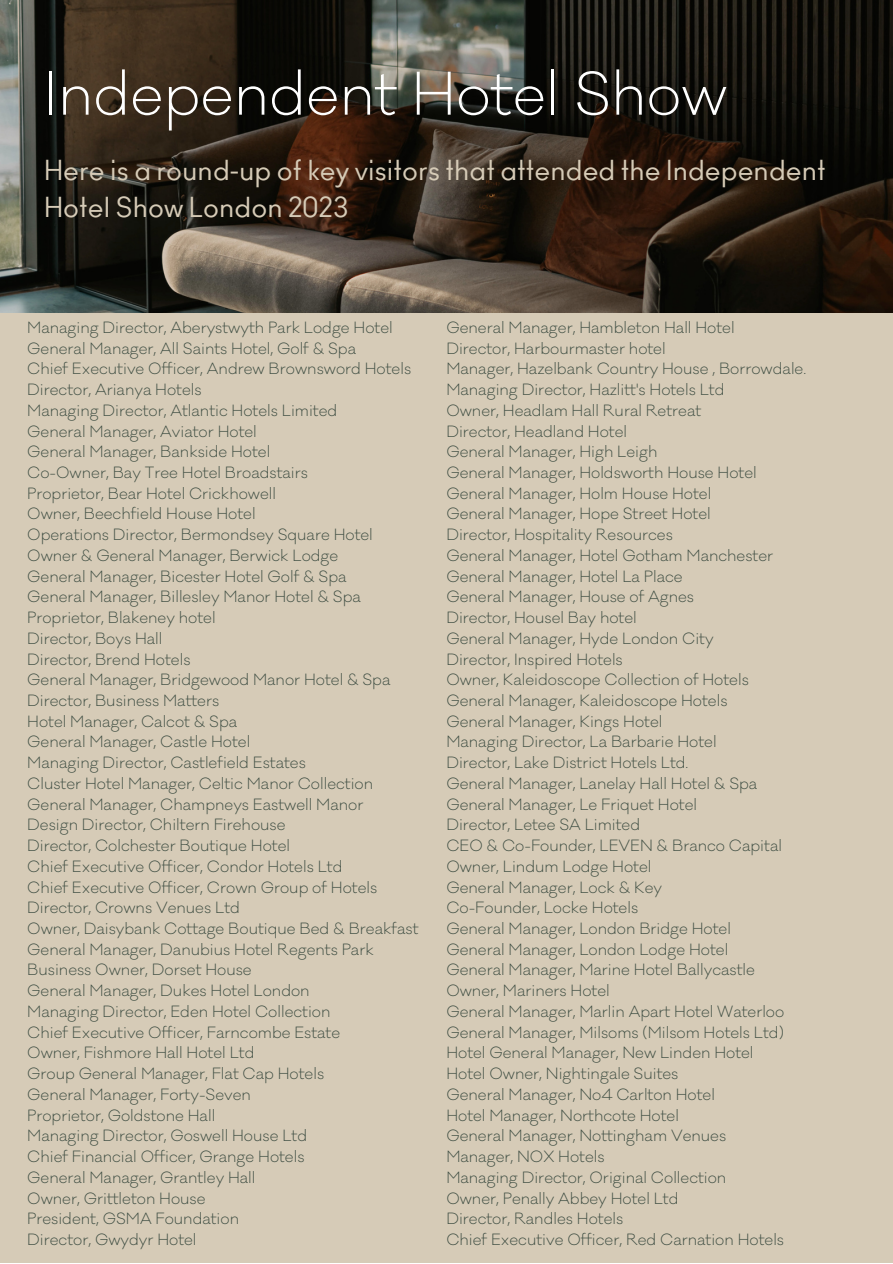
<style>
.page{position:relative;width:893px;height:1264px;background:#fff}
.page>*{position:absolute;margin:0;border:0;box-sizing:border-box;transform-origin:0 0}
.t1{font:300 56.55px "Galano Classic";color:#fff}
.t2{font:27px/37px "Ano";color:#d6cbb7}
.t3{font:300 15px "Galano Classic";color:#3b4b40}
</style>
<div class="page">
<div style="left:0;top:0;width:892px;height:1262px;background:#d6cbb7"></div>
<img style="left:0;top:0;width:892px;height:312px">
<p class="t1" style="left:44px;top:58px;width:684px">Independent Hotel Show</p>
<p class="t2" style="left:44px;top:153px;width:783px">Here is a round-up of key visitors that attended the Independent<br>Hotel Show London 2023</p>
<p class="t3" style="left:27px;top:318px;width:367px">Managing Director, Aberystwyth Park Lodge Hotel</p>
<p class="t3" style="left:27px;top:338px;width:330px">General Manager, All Saints Hotel, Golf &amp; Spa</p>
<p class="t3" style="left:27px;top:359px;width:385px">Chief Executive Officer, Andrew Brownsword Hotels</p>
<p class="t3" style="left:27px;top:380px;width:176px">Director, Arianya Hotels</p>
<p class="t3" style="left:27px;top:401px;width:311px">Managing Director, Atlantic Hotels Limited</p>
<p class="t3" style="left:27px;top:421px;width:231px">General Manager, Aviator Hotel</p>
<p class="t3" style="left:27px;top:442px;width:244px">General Manager, Bankside Hotel</p>
<p class="t3" style="left:27px;top:463px;width:282px">Co-Owner, Bay Tree Hotel Broadstairs</p>
<p class="t3" style="left:27px;top:483px;width:250px">Proprietor, Bear Hotel Crickhowell</p>
<p class="t3" style="left:27px;top:504px;width:230px">Owner, Beechfield House Hotel</p>
<p class="t3" style="left:27px;top:525px;width:347px">Operations Director, Bermondsey Square Hotel</p>
<p class="t3" style="left:27px;top:546px;width:312px">Owner &amp; General Manager, Berwick Lodge</p>
<p class="t3" style="left:27px;top:566px;width:321px">General Manager, Bicester Hotel Golf &amp; Spa</p>
<p class="t3" style="left:27px;top:587px;width:335px">General Manager, Billesley Manor Hotel &amp; Spa</p>
<p class="t3" style="left:27px;top:608px;width:190px">Proprietor, Blakeney hotel</p>
<p class="t3" style="left:27px;top:628px;width:137px">Director, Boys Hall</p>
<p class="t3" style="left:27px;top:649px;width:165px">Director, Brend Hotels</p>
<p class="t3" style="left:27px;top:670px;width:365px">General Manager, Bridgewood Manor Hotel &amp; Spa</p>
<p class="t3" style="left:27px;top:691px;width:193px">Director, Business Matters</p>
<p class="t3" style="left:27px;top:711px;width:211px">Hotel Manager, Calcot &amp; Spa</p>
<p class="t3" style="left:27px;top:732px;width:224px">General Manager, Castle Hotel</p>
<p class="t3" style="left:27px;top:753px;width:280px">Managing Director, Castlefield Estates</p>
<p class="t3" style="left:27px;top:774px;width:347px">Cluster Hotel Manager, Celtic Manor Collection</p>
<p class="t3" style="left:27px;top:794px;width:337px">General Manager, Champneys Eastwell Manor</p>
<p class="t3" style="left:27px;top:815px;width:260px">Design Director, Chiltern Firehouse</p>
<p class="t3" style="left:27px;top:836px;width:264px">Director, Colchester Boutique Hotel</p>
<p class="t3" style="left:27px;top:856px;width:317px">Chief Executive Officer, Condor Hotels Ltd</p>
<p class="t3" style="left:27px;top:877px;width:351px">Chief Executive Officer, Crown Group of Hotels</p>
<p class="t3" style="left:27px;top:898px;width:214px">Director, Crowns Venues Ltd</p>
<p class="t3" style="left:27px;top:919px;width:393px">Owner, Daisybank Cottage Boutique Bed &amp; Breakfast</p>
<p class="t3" style="left:27px;top:939px;width:348px">General Manager, Danubius Hotel Regents Park</p>
<p class="t3" style="left:27px;top:960px;width:226px">Business Owner, Dorset House</p>
<p class="t3" style="left:27px;top:981px;width:284px">General Manager, Dukes Hotel London</p>
<p class="t3" style="left:27px;top:1001px;width:305px">Managing Director, Eden Hotel Collection</p>
<p class="t3" style="left:27px;top:1022px;width:314px">Chief Executive Officer, Farncombe Estate</p>
<p class="t3" style="left:27px;top:1043px;width:229px">Owner, Fishmore Hall Hotel Ltd</p>
<p class="t3" style="left:27px;top:1064px;width:298px">Group General Manager, Flat Cap Hotels</p>
<p class="t3" style="left:27px;top:1084px;width:225px">General Manager, Forty-Seven</p>
<p class="t3" style="left:27px;top:1105px;width:189px">Proprietor, Goldstone Hall</p>
<p class="t3" style="left:27px;top:1126px;width:281px">Managing Director, Goswell House Ltd</p>
<p class="t3" style="left:27px;top:1146px;width:279px">Chief Financial Officer, Grange Hotels</p>
<p class="t3" style="left:27px;top:1167px;width:230px">General Manager, Grantley Hall</p>
<p class="t3" style="left:27px;top:1188px;width:180px">Owner, Grittleton House</p>
<p class="t3" style="left:27px;top:1209px;width:213px">President, GSMA Foundation</p>
<p class="t3" style="left:27px;top:1229px;width:171px">Director, Gwydyr Hotel</p>
<p class="t3" style="left:446px;top:318px;width:290px">General Manager, Hambleton Hall Hotel</p>
<p class="t3" style="left:446px;top:338px;width:221px">Director, Harbourmaster hotel</p>
<p class="t3" style="left:446px;top:359px;width:361px">Manager, Hazelbank Country House , Borrowdale.</p>
<p class="t3" style="left:446px;top:380px;width:279px">Managing Director, Hazlitt's Hotels Ltd</p>
<p class="t3" style="left:446px;top:401px;width:256px">Owner, Headlam Hall Rural Retreat</p>
<p class="t3" style="left:446px;top:421px;width:182px">Director, Headland Hotel</p>
<p class="t3" style="left:446px;top:442px;width:213px">General Manager, High Leigh</p>
<p class="t3" style="left:446px;top:463px;width:312px">General Manager, Holdsworth House Hotel</p>
<p class="t3" style="left:446px;top:483px;width:266px">General Manager, Holm House Hotel</p>
<p class="t3" style="left:446px;top:504px;width:266px">General Manager, Hope Street Hotel</p>
<p class="t3" style="left:446px;top:525px;width:228px">Director, Hospitality Resources</p>
<p class="t3" style="left:446px;top:546px;width:328px">General Manager, Hotel Gotham Manchester</p>
<p class="t3" style="left:446px;top:566px;width:238px">General Manager, Hotel La Place</p>
<p class="t3" style="left:446px;top:587px;width:249px">General Manager, House of Agnes</p>
<p class="t3" style="left:446px;top:608px;width:192px">Director, Housel Bay hotel</p>
<p class="t3" style="left:446px;top:628px;width:269px">General Manager, Hyde London City</p>
<p class="t3" style="left:446px;top:649px;width:178px">Director, Inspired Hotels</p>
<p class="t3" style="left:446px;top:670px;width:304px">Owner, Kaleidoscope Collection of Hotels</p>
<p class="t3" style="left:446px;top:691px;width:283px">General Manager, Kaleidoscope Hotels</p>
<p class="t3" style="left:446px;top:711px;width:217px">General Manager, Kings Hotel</p>
<p class="t3" style="left:446px;top:732px;width:272px">Managing Director, La Barbarie Hotel</p>
<p class="t3" style="left:446px;top:753px;width:243px">Director, Lake District Hotels Ltd.</p>
<p class="t3" style="left:446px;top:774px;width:312px">General Manager, Lanelay Hall Hotel &amp; Spa</p>
<p class="t3" style="left:446px;top:794px;width:252px">General Manager, Le Friquet Hotel</p>
<p class="t3" style="left:446px;top:815px;width:195px">Director, Letee SA Limited</p>
<p class="t3" style="left:446px;top:836px;width:337px">CEO &amp; Co-Founder, LEVEN &amp; Branco Capital</p>
<p class="t3" style="left:446px;top:856px;width:206px">Owner, Lindum Lodge Hotel</p>
<p class="t3" style="left:446px;top:877px;width:217px">General Manager, Lock &amp; Key</p>
<p class="t3" style="left:446px;top:898px;width:193px">Co-Founder, Locke Hotels</p>
<p class="t3" style="left:446px;top:919px;width:286px">General Manager, London Bridge Hotel</p>
<p class="t3" style="left:446px;top:939px;width:283px">General Manager, London Lodge Hotel</p>
<p class="t3" style="left:446px;top:960px;width:310px">General Manager, Marine Hotel Ballycastle</p>
<p class="t3" style="left:446px;top:981px;width:165px">Owner, Mariners Hotel</p>
<p class="t3" style="left:446px;top:1001px;width:339px">General Manager, Marlin Apart Hotel Waterloo</p>
<p class="t3" style="left:446px;top:1022px;width:339px">General Manager, Milsoms (Milsom Hotels Ltd)</p>
<p class="t3" style="left:446px;top:1043px;width:309px">Hotel General Manager, New Linden Hotel</p>
<p class="t3" style="left:446px;top:1064px;width:233px">Hotel Owner, Nightingale Suites</p>
<p class="t3" style="left:446px;top:1084px;width:270px">General Manager, No4 Carlton Hotel</p>
<p class="t3" style="left:446px;top:1105px;width:234px">Hotel Manager, Northcote Hotel</p>
<p class="t3" style="left:446px;top:1126px;width:281px">General Manager, Nottingham Venues</p>
<p class="t3" style="left:446px;top:1146px;width:160px">Manager, NOX Hotels</p>
<p class="t3" style="left:446px;top:1167px;width:281px">Managing Director, Original Collection</p>
<p class="t3" style="left:446px;top:1188px;width:234px">Owner, Penally Abbey Hotel Ltd</p>
<p class="t3" style="left:446px;top:1209px;width:178px">Director, Randles Hotels</p>
<p class="t3" style="left:446px;top:1229px;width:339px">Chief Executive Officer, Red Carnation Hotels</p>
</div>
